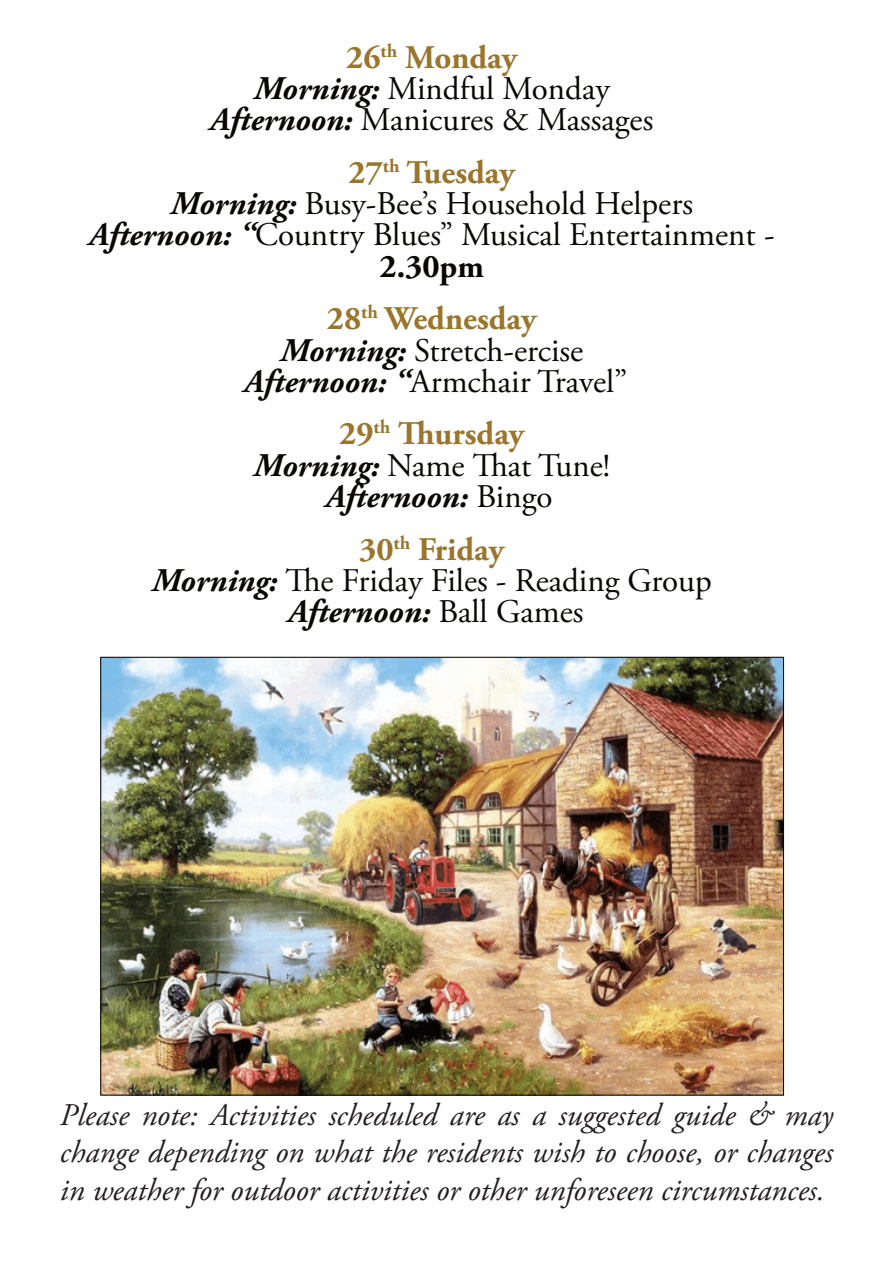
<style>
.page{position:relative;width:893px;height:1263px;background:#fff}
.page>*{position:absolute;margin:0;border:0;box-sizing:border-box;transform-origin:0 0}
.t1{font:33px/31.3px "Adobe Garamond Pro";color:#080704;text-align:center}
.t2{font:italic 700 33px/31.3px "Adobe Garamond Pro";color:#080704;text-align:center}
.t3{font:italic 31.5px/37.8px "Adobe Garamond Pro";color:#231f20;text-align:justify}
.s1{font-weight:700;color:#9a752b}
.s2{font-weight:700;font-style:italic}
.s3{font-weight:700}
.s4{font-style:normal;color:#9a752b}
.s5{font-weight:400;font-style:normal}
</style>
<div class="page">
<img style="left:102px;top:659px;width:680px;height:434px">
<p class="t1" style="left:210px;top:45px;width:445px"><span class="s1">26</span><sup>th</sup> <span class="s1">Monday<br></span><span class="s2">Morning:</span> Mindful Monday<br><span class="s2">Afternoon:</span> Manicures &amp; Massages</p>
<p class="t1" style="left:89px;top:160px;width:687px"><span class="s1">27</span><sup>th</sup> <span class="s1">Tuesday<br></span><span class="s2">Morning:</span> Busy-Bee’s Household Helpers<br><span class="s2">Afternoon: “</span>Country Blues” Musical Entertainment -<br><span class="s3">2.30pm</span></p>
<p class="t1" style="left:244px;top:306px;width:385px"><span class="s1">28</span><sup>th</sup> <span class="s1">Wednesday<br></span><span class="s2">Morning:</span> Stretch-ercise<br><span class="s2">Afternoon: “</span>Armchair Travel”</p>
<p class="t2" style="left:253px;top:421px;width:358px"><span class="s4">29</span><sup>th</sup> <span class="s4">Thursday<br></span>Morning: <span class="s5">Name That Tune!<br></span>Afternoon: <span class="s5">Bingo</span></p>
<p class="t1" style="left:152px;top:536px;width:562px"><span class="s1">30</span><sup>th</sup> <span class="s1">Friday<br></span><span class="s2">Morning:</span> The Friday Files - Reading Group<br><span class="s2">Afternoon:</span> Ball Games</p>
<p class="t3" style="left:60px;top:1098px;width:775px">Please note: Activities scheduled are as a suggested guide &amp; may change depending on what the residents wish to choose, or changes in weather for outdoor activities or other unforeseen circumstances.</p>
</div>
